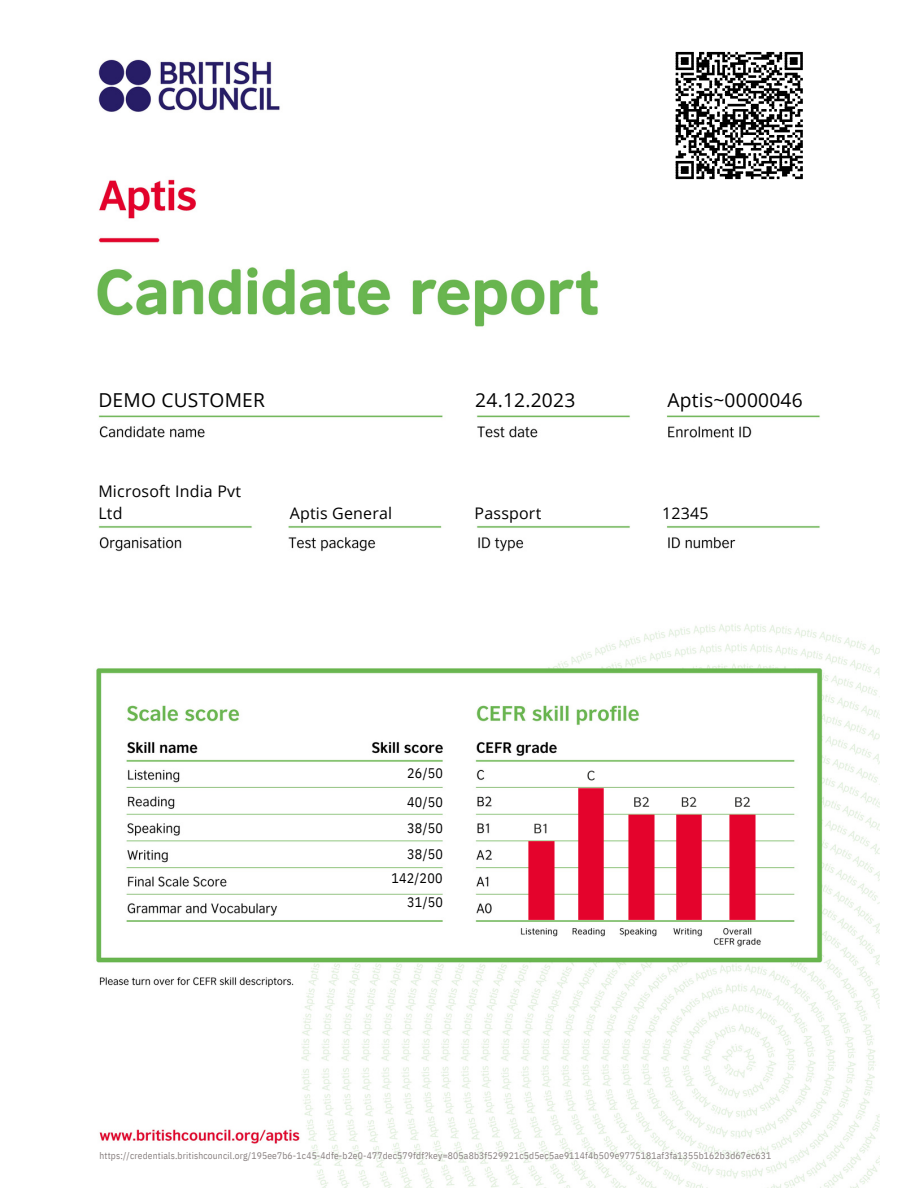
<style>
.page{position:relative;width:918px;height:1188px;background:#fff}
.page>*{position:absolute;margin:0;border:0;box-sizing:border-box;transform-origin:0 0}
.t1{font:19.2px "Open Sans";letter-spacing:.015em;color:#000}
.t2{font:16.05px/22.2px "Open Sans";letter-spacing:.01em;color:#000}
.t3{font:13.8px/29.7px "IBM Plex Sans Cond";letter-spacing:.02em;color:#000}
.t4{font:9.6px "IBM Plex Sans Cond";letter-spacing:.02em;color:#877f7f}
</style>
<div class="page">
<img style="left:96px;top:59px;width:783px;height:1129px">
<img style="left:621px;top:761px;width:41px;height:159px">
<img style="left:668px;top:761px;width:42px;height:159px">
<img style="left:570px;top:761px;width:42px;height:159px">
<img style="left:521px;top:761px;width:41px;height:159px">
<img style="left:721px;top:761px;width:42px;height:159px">
<div style="left:665px;top:42px;width:148px;height:147px;background:#fff"></div>
<svg style="left:675px;top:51px;width:128px;height:129px"></svg>
<p class="t1" style="left:98px;top:387px;width:168px">DEMO CUSTOMER</p>
<p class="t1" style="left:475px;top:387px;width:102px">24.12.2023</p>
<p class="t1" style="left:668px;top:387px;width:137px">Aptis~0000046</p>
<p class="t2" style="left:98px;top:480px;width:144px">Microsoft India Pvt<br>Ltd</p>
<p class="t2" style="left:290px;top:502px;width:104px">Aptis General</p>
<p class="t2" style="left:475px;top:502px;width:68px">Passport</p>
<p class="t2" style="left:662px;top:502px;width:48px">12345</p>
<p class="t3" style="left:407px;top:758px;width:37px">26/50<br>40/50</p>
<p class="t3" style="left:407px;top:813px;width:37px">38/50</p>
<p class="t3" style="left:407px;top:839px;width:37px">38/50</p>
<p class="t3" style="left:391px;top:863px;width:53px">142/200</p>
<p class="t3" style="left:407px;top:887px;width:37px">31/50</p>
<p class="t4" style="left:99px;top:1149px;width:673px">https://credentials.britishcouncil.org/195ee7b6-1c45-4dfe-b2e0-477dec579fdf?key=805a8b3f529921c5d5ec5ae9114f4b509e9775181af3fa1355b162b3d67ec631</p>
</div>
